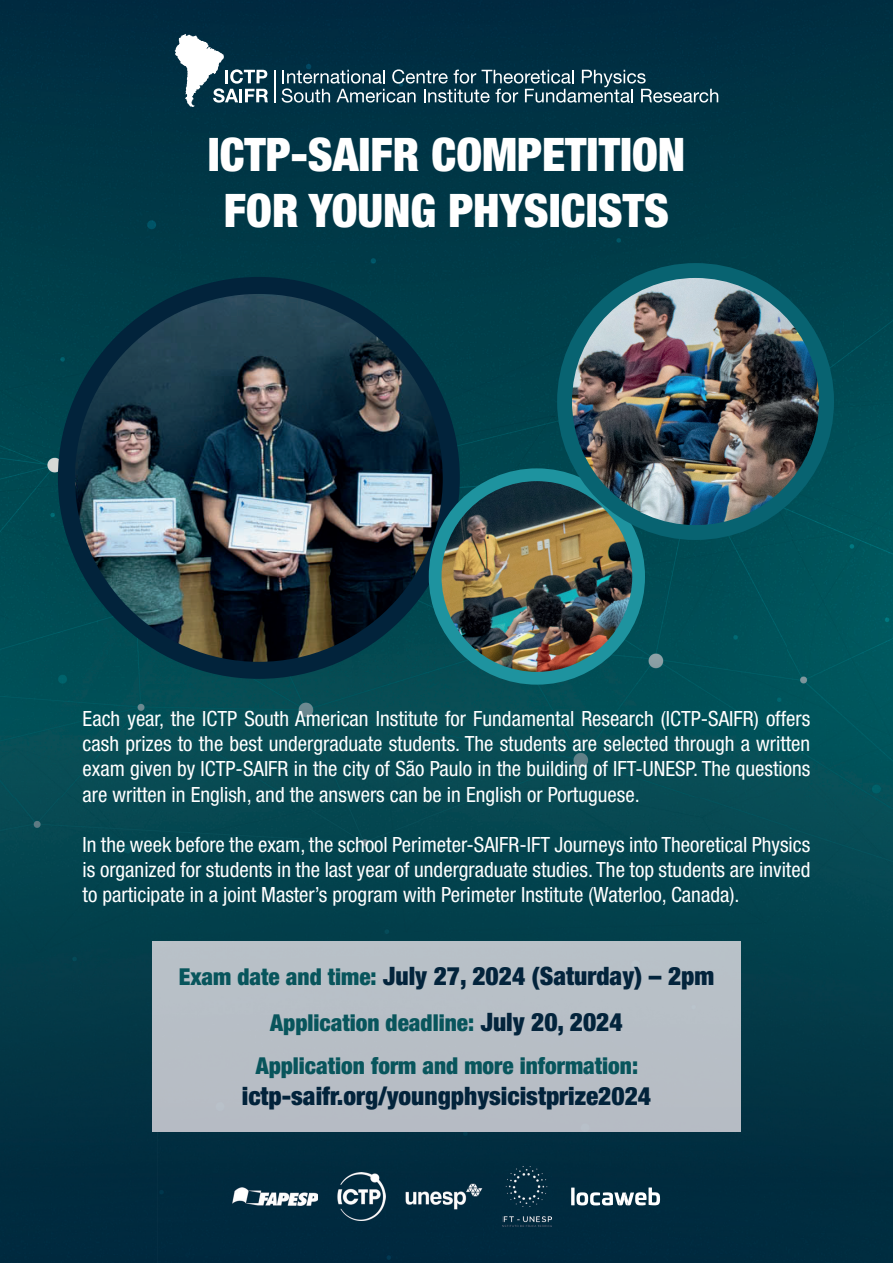
<style>
.page{position:relative;width:893px;height:1263px;background:#fff}
.page>*{position:absolute;margin:0;border:0;box-sizing:border-box;transform-origin:0 0}
.t1{font:900 condensed 46.35px/55.7px "Helvetica Neue LT Std";color:#fff;text-align:center}
.t2{font:900 condensed 25.35px "Helvetica Neue LT Std";color:#03243c}
.t3{font:900 condensed 25.35px "Helvetica Neue LT Std";color:#02233b}
.t4{font:900 condensed 23.25px/43px "Helvetica Neue LT Std";color:#08555c;text-align:center}
.t5{font:condensed 21px/25.2px "Helvetica Neue LT Std";color:#fff;text-align:justify}
.s1{font-size:23.25px;color:#08555c}
.s2{font-size:25.35px;color:#03243c}
</style>
<div class="page">
<img style="left:0;top:0;width:893px;height:539px">
<img style="left:0;top:539px;width:788px;height:414px">
<img style="left:788px;top:539px;width:105px;height:724px">
<img style="left:0;top:953px;width:157px;height:310px">
<img style="left:736px;top:953px;width:52px;height:310px">
<div style="left:157px;top:1131px;width:579px;height:132px;background:#002b3f"></div>
<svg style="left:282px;top:69px;width:436px;height:34px;background:#365c6b"></svg>
<svg style="left:175px;top:34px;width:93px;height:73px"></svg>
<hr style="left:274px;top:70px;width:1px;height:32px;background:#fff">
<img style="left:66px;top:285px;width:385px;height:385px;border-radius:192px">
<div style="left:58px;top:277px;width:402px;height:402px;border:17px solid #02233b;border-radius:50%"></div>
<img style="left:435px;top:475px;width:204px;height:203px;border-radius:102px">
<div style="left:429px;top:468px;width:216px;height:217px;border:13px solid #1e939f;border-radius:50%"></div>
<img style="left:565px;top:270px;width:262px;height:262px;border-radius:131px">
<div style="left:557px;top:263px;width:277px;height:277px;border:15px solid #086371;border-radius:50%"></div>
<img style="left:233px;top:1187px;width:85px;height:19px">
<img style="left:338px;top:1172px;width:48px;height:48px">
<img style="left:406px;top:1184px;width:76px;height:25px">
<img style="left:502px;top:1167px;width:49px;height:59px">
<svg style="left:571px;top:1187px;width:4px;height:18px"></svg>
<svg style="left:576px;top:1187px;width:84px;height:18px"></svg>
<h1 class="t1" style="left:208px;top:126px;width:479px">ICTP-SAIFR COMPETITION<br>FOR YOUNG PHYSICISTS</h1>
<p class="t5" style="left:83px;top:706px;width:729px">Each year, the ICTP South American Institute for Fundamental Research (ICTP-SAIFR) offers cash prizes to the best undergraduate students. The students are selected through a written exam given by ICTP-SAIFR in the city of São Paulo in the building of IFT-UNESP. The questions are written in English, and the answers can be in English or Portuguese.</p>
<p class="t5" style="left:83px;top:832px;width:729px">In the week before the exam, the school Perimeter-SAIFR-IFT Journeys into Theoretical Physics is organized for students in the last year of undergraduate studies. The top students are invited to participate in a joint Master’s program with Perimeter Institute (Waterloo, Canada).</p>
<p class="t2" style="left:179px;top:961px;width:537px"><span class="s1">Exam date and time:</span> July 27, 2024 (Saturday) – 2pm</p>
<p class="t4" style="left:256px;top:1001px;width:384px">Application deadline: <span class="s2">July 20, 2024<br></span>Application form and more information:</p>
<p class="t3" style="left:242px;top:1080px;width:411px">ictp-saifr.org/youngphysicistprize2024</p>
</div>
